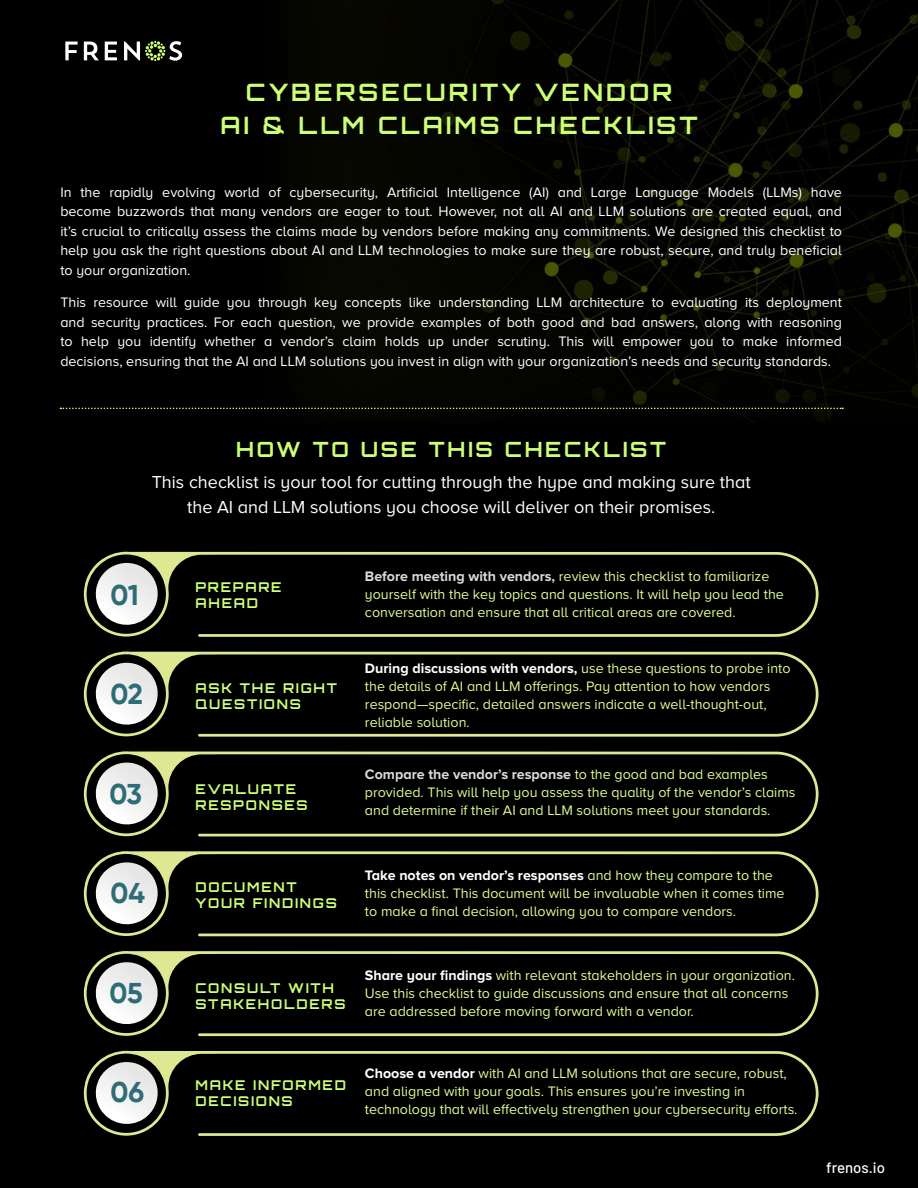
<style>
.page{position:relative;width:918px;height:1188px;background:#000}
.page>*{position:absolute;margin:0;border:0;box-sizing:border-box;transform-origin:0 0}
.t1{font:700 28.5px "Gilroy";letter-spacing:-.015em;color:#2e6c78}
.t2{font:700 24px/33px "Orbitron";letter-spacing:.13em;color:#ccff76;text-align:center}
.t3{font:700 21px "Orbitron";letter-spacing:.13em;color:#ccff76}
.t4{font:18px/25.5px "Proxima Nova A";color:#fff;text-align:center}
.t5{font:500 15px "Barlow";color:#fff}
.t6{font:14.25px/18px "Proxima Nova A";color:#dffc92}
.t7{font:14.25px/19.5px "Proxima Nova A";color:#fff;text-align:justify}
.t8{font:700 13.5px/16.2px "Orbitron";letter-spacing:.13em;color:#ccff76}
.s1{font-weight:700;color:#dadada}
.s2{font-weight:700;color:#fff}
</style>
<div class="page">
<img style="left:59px;top:0;width:859px;height:419px">
<svg style="left:84px;top:552px;width:735px;height:85px"></svg>
<svg style="left:84px;top:652px;width:735px;height:85px"></svg>
<svg style="left:84px;top:751px;width:735px;height:85px"></svg>
<svg style="left:84px;top:851px;width:735px;height:85px"></svg>
<svg style="left:84px;top:951px;width:735px;height:85px"></svg>
<svg style="left:84px;top:1051px;width:735px;height:85px"></svg>
<svg style="left:60px;top:408px;width:783px;height:1px"></svg>
<svg style="left:65px;top:42px;width:13px;height:18px"></svg>
<svg style="left:84px;top:42px;width:15px;height:18px"></svg>
<svg style="left:105px;top:42px;width:12px;height:18px"></svg>
<svg style="left:124px;top:41px;width:58px;height:20px"></svg>
<h2 class="t2" style="left:220px;top:76px;width:479px">CYBERSECURITY VENDOR<br>AI &amp; LLM CLAIMS CHECKLIST</h2>
<p class="t7" style="left:60px;top:182px;width:783px">In the rapidly evolving world of cybersecurity, Artificial Intelligence (AI) and Large Language Models (LLMs) have become buzzwords that many vendors are eager to tout. However, not all AI and LLM solutions are created equal, and it’s crucial to critically assess the claims made by vendors before making any commitments. We designed this checklist to help you ask the right questions about AI and LLM technologies to make sure they are robust, secure, and truly beneficial to your organization.</p>
<p class="t7" style="left:60px;top:293px;width:783px">This resource will guide you through key concepts like understanding LLM architecture to evaluating its deployment and security practices. For each question, we provide examples of both good and bad answers, along with reasoning to help you identify whether a vendor’s claim holds up under scrutiny. This will empower you to make informed decisions, ensuring that the AI and LLM solutions you invest in align with your organization’s needs and security standards.</p>
<h3 class="t3" style="left:236px;top:436px;width:431px">HOW TO USE THIS CHECKLIST</h3>
<p class="t4" style="left:152px;top:469px;width:600px">This checklist is your tool for cutting through the hype and making sure that the AI and LLM solutions you choose will deliver on their promises.</p>
<h1 class="t1" style="left:110px;top:577px;width:30px">01</h1>
<p class="t8" style="left:195px;top:579px;width:88px">PREPARE<br>AHEAD</p>
<p class="t6" style="left:365px;top:567px;width:420px"><span class="s1">Before meeting with vendors,</span> review this checklist to familiarize yourself with the key topics and questions. It will help you lead the conversation and ensure that all critical areas are covered.</p>
<h1 class="t1" style="left:110px;top:676px;width:34px">02</h1>
<p class="t8" style="left:195px;top:680px;width:143px">ASK THE RIGHT<br>QUESTIONS</p>
<p class="t6" style="left:365px;top:659px;width:427px"><span class="s2">During discussions with vendors,</span> use these questions to probe into the details of AI and LLM offerings. Pay attention to how vendors respond—specific, detailed answers indicate a well-thought-out, reliable solution.</p>
<h1 class="t1" style="left:109px;top:776px;width:34px">03</h1>
<p class="t8" style="left:195px;top:781px;width:114px">EVALUATE<br>RESPONSES</p>
<p class="t6" style="left:365px;top:765px;width:432px"><span class="s1">Compare the vendor’s response</span> to the good and bad examples provided. This will help you assess the quality of the vendor’s claims and determine if their AI and LLM solutions meet your standards.</p>
<h1 class="t1" style="left:110px;top:876px;width:36px">04</h1>
<p class="t8" style="left:195px;top:879px;width:143px">DOCUMENT<br>YOUR FINDINGS</p>
<p class="t6" style="left:365px;top:866px;width:421px"><span class="s2">Take notes on vendor’s responses</span> and how they compare to the this checklist. This document will be invaluable when it comes time to make a final decision, allowing you to compare vendors.</p>
<h1 class="t1" style="left:109px;top:976px;width:35px">05</h1>
<p class="t8" style="left:195px;top:980px;width:152px">CONSULT WITH<br>STAKEHOLDERS</p>
<p class="t6" style="left:365px;top:966px;width:432px"><span class="s2">Share your findings</span> with relevant stakeholders in your organization.<br>Use this checklist to guide discussions and ensure that all concerns are addressed before moving forward with a vendor.</p>
<h1 class="t1" style="left:110px;top:1074px;width:35px">06</h1>
<p class="t8" style="left:195px;top:1077px;width:152px">MAKE INFORMED<br>DECISIONS</p>
<p class="t6" style="left:365px;top:1065px;width:434px"><span class="s2">Choose a vendor</span> with AI and LLM solutions that are secure, robust, and aligned with your goals. This ensures you’re investing in technology that will effectively strengthen your cybersecurity efforts.</p>
<p class="t5" style="left:826px;top:1157px;width:60px">frenos.io</p>
</div>
